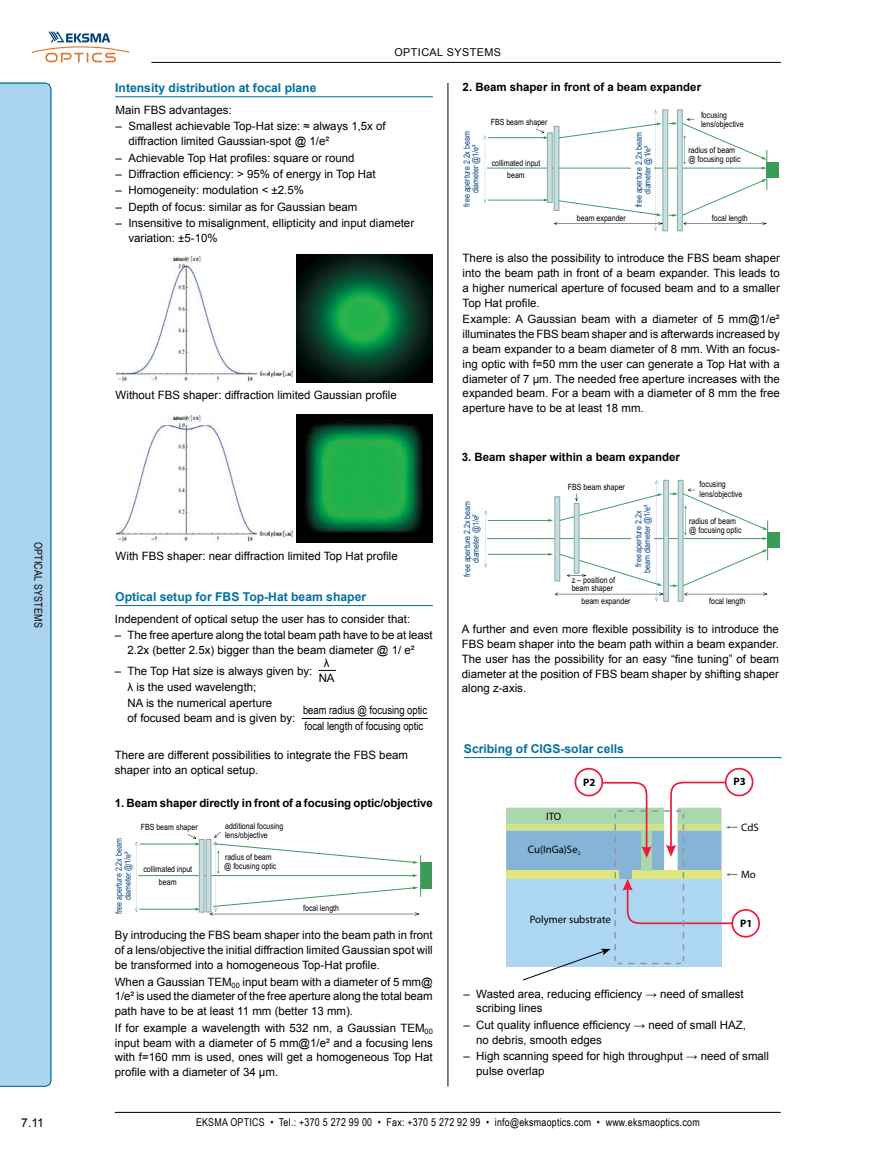
<style>
.page{position:relative;width:893px;height:1149px;background:#fff}
.page>*{position:absolute;margin:0;border:0;box-sizing:border-box;transform-origin:0 0}
.t1{font:700 12.15px "Arial";color:#006fa1}
.t2{font:12.15px "Arial";color:#000}
.t3{font:11.55px/14.9px "Arial";color:#000}
.t4{font:700 11.55px "Arial";color:#000}
.t5{font:11.55px/15.9px "Arial Narrow";color:#000}
.t6{font:10.8px "Arial Narrow";letter-spacing:.025em;color:#000}
.t7{font:10.8px "Myriad Pro";color:#000}
.t8{font:10.8px "Arial";letter-spacing:.04em;color:#000}
.t9{font:700 10.8px "Myriad Pro";color:#000}
.t10{font:8.55px/9.1px "Arial Narrow";color:#000}
.t11{font:8.55px/8.7px "Arial Narrow";color:#004282;text-align:center}
</style>
<div class="page">
<hr style="left:115px;top:1111px;width:666px;height:1px;background:#000">
<hr style="left:151px;top:62px;width:630px;height:1px;background:#000">
<svg style="left:32px;top:31px;width:97px;height:31px"></svg>
<div style="left:0;top:83px;width:51px;height:1003px;background:#aad3ef"></div>
<hr style="left:464px;top:757px;width:318px;height:1px;background:#006fa1">
<hr style="left:115px;top:605px;width:318px;height:1px;background:#006fa1">
<hr style="left:115px;top:96px;width:318px;height:1px;background:#006fa1">
<hr style="left:448px;top:83px;width:1px;height:1003px;background:#000">
<svg style="left:319px;top:670px;width:17px;height:1px"></svg>
<hr style="left:302px;top:718px;width:126px;height:1px;background:#000">
<img style="left:117px;top:256px;width:176px;height:126px">
<img style="left:297px;top:254px;width:136px;height:128px">
<img style="left:117px;top:415px;width:176px;height:127px">
<img style="left:297px;top:414px;width:136px;height:128px">
<div style="left:421px;top:862px;width:11px;height:26px;background:#3b9b58"></div>
<hr style="left:420px;top:854px;width:1px;height:42px;background:#3b9b58">
<svg style="left:135px;top:832px;width:284px;height:83px"></svg>
<div style="left:767px;top:162px;width:12px;height:16px;background:#3b9b58"></div>
<svg style="left:483px;top:110px;width:284px;height:121px"></svg>
<div style="left:631px;top:163px;width:23px;height:9px;background:#fff"></div>
<div style="left:768px;top:532px;width:12px;height:16px;background:#3b9b58"></div>
<svg style="left:484px;top:480px;width:284px;height:121px"></svg>
<div style="left:631px;top:533px;width:23px;height:10px;background:#fff"></div>
<svg style="left:732px;top:909px;width:27px;height:27px"></svg>
<div style="left:731px;top:908px;width:29px;height:29px;border:2px solid #ed1a3b;border-radius:50%"></div>
<div style="left:575px;top:767px;width:28px;height:29px;border:2px solid #ed1a3b;border-radius:50%"></div>
<div style="left:725px;top:767px;width:28px;height:29px;border:2px solid #ed1a3b;border-radius:50%"></div>
<svg style="left:506px;top:780px;width:246px;height:200px"></svg>
<p class="t1" style="left:115px;top:79px;width:203px">Intensity distribution at focal plane</p>
<p class="t8" style="left:394px;top:45px;width:106px">Optical Systems</p>
<p class="t4" style="left:463px;top:80px;width:240px">2. Beam shaper in front of a beam expander</p>
<p class="t6" style="left:46px;top:541px;width:86px;rotate:90deg">Optical Systems</p>
<p class="t3" style="left:116px;top:102px;width:118px">Main FBS advantages:</p>
<p class="t3" style="left:128px;top:119px;width:259px;text-indent:-13px">– Smallest achievable Top-Hat size: ≈ always 1,5x of diffraction limited Gaussian-spot @ 1/e²</p>
<p class="t3" style="left:116px;top:150px;width:240px">– Achievable Top Hat profiles: square or round</p>
<p class="t3" style="left:116px;top:166px;width:262px">– Diffraction efficiency: &gt; 95% of energy in Top Hat</p>
<p class="t3" style="left:116px;top:183px;width:190px">– Homogeneity: modulation &lt; ±2.5%</p>
<p class="t3" style="left:116px;top:199px;width:243px">– Depth of focus: similar as for Gaussian beam</p>
<p class="t3" style="left:128px;top:216px;width:287px;text-indent:-13px">– Insensitive to misalignment, ellipticity and input diameter variation: ±5-10%</p>
<p class="t3" style="left:116px;top:388px;width:283px">Without FBS shaper: diffraction limited Gaussian profile</p>
<p class="t3" style="left:116px;top:548px;width:284px">With FBS shaper: near diffraction limited Top Hat profile</p>
<p class="t1" style="left:115px;top:588px;width:252px">Optical setup for FBS Top-Hat beam shaper</p>
<p class="t3" style="left:115px;top:611px;width:297px">Independent of optical setup the user has to consider that:</p>
<p class="t3" style="left:115px;top:627px;width:319px;text-align:center">– The free aperture along the total beam path have to be at least<br>2.2x (better 2.5x) bigger than the beam diameter @ 1/ e²</p>
<p class="t3" style="left:115px;top:663px;width:199px">– The Top Hat size is always given by:</p>
<p class="t3" style="left:319px;top:656px;width:17px;line-height:14.4px;text-align:center">λ<br>NA</p>
<p class="t3" style="left:128px;top:678px;width:146px;line-height:16.4px">λ is the used wavelength;<br>NA is the numerical aperture</p>
<p class="t3" style="left:128px;top:710px;width:169px">of focused beam and is given by:</p>
<p class="t5" style="left:303px;top:701px;width:126px">beam radius @ focusing optic focal length of focusing optic</p>
<p class="t3" style="left:115px;top:747px;width:295px">There are different possibilities to integrate the FBS beam shaper into an optical setup.</p>
<p class="t4" style="left:115px;top:795px;width:319px">1. Beam shaper directly in front of a focusing optic/objective</p>
<p class="t11" style="left:115px;top:913px;width:77px;rotate:-90deg">free aperture 2.2x beam diameter @1/e²</p>
<p class="t10" style="left:141px;top:822px;width:58px">FBS beam shaper</p>
<p class="t10" style="left:143px;top:863px;width:50px;line-height:12.6px;text-align:center">collimated input beam</p>
<p class="t10" style="left:225px;top:822px;width:60px;line-height:8.6px">additional focusing lens/objective</p>
<p class="t10" style="left:224px;top:852px;width:54px">radius of beam @ focusing optic</p>
<p class="t10" style="left:303px;top:904px;width:38px">focal length</p>
<p class="t3" style="left:115px;top:927px;width:320px;text-align:justify">By introducing the FBS beam shaper into the beam path in front of a lens/objective the initial diffraction limited Gaussian spot will be transformed into a homogeneous Top-Hat profile.</p>
<p class="t3" style="left:115px;top:973px;width:320px;text-align:justify">When a Gaussian TEM<sub>00</sub> input beam with a diameter of 5 mm@ 1/e² is used the diameter of the free aperture along the total beam path have to be at least 11 mm (better 13 mm).</p>
<p class="t3" style="left:115px;top:1019px;width:320px;text-align:justify">If for example a wavelength with 532 nm, a Gaussian TEM<sub>00 </sub>input beam with a diameter of 5 mm@1/e² and a focusing lens with f=160 mm is used, ones will get a homogeneous Top Hat profile with a diameter of 34 μm.</p>
<p class="t11" style="left:463px;top:206px;width:77px;rotate:-90deg">free aperture 2.2x beam diameter @1/e²</p>
<p class="t10" style="left:491px;top:118px;width:58px">FBS beam shaper</p>
<p class="t10" style="left:492px;top:157px;width:50px;line-height:12.6px;text-align:center">collimated input beam</p>
<p class="t11" style="left:635px;top:207px;width:77px;rotate:-90deg">free aperture 2.2x beam diameter @1/e²</p>
<p class="t10" style="left:701px;top:111px;width:44px">focusing lens/objective</p>
<p class="t10" style="left:688px;top:146px;width:54px">radius of beam @ focusing optic</p>
<p class="t10" style="left:577px;top:214px;width:50px">beam expander</p>
<p class="t10" style="left:712px;top:214px;width:37px">focal length</p>
<p class="t3" style="left:463px;top:251px;width:319px;text-align:justify">There is also the possibility to introduce the FBS beam shaper into the beam path in front of a beam expander. This leads to a higher numerical aperture of focused beam and to a smaller Top Hat profile.</p>
<p class="t3" style="left:463px;top:312px;width:319px;text-align:justify">Example: A Gaussian beam with a diameter of 5 mm@1/e² illuminates the FBS beam shaper and is afterwards increased by a beam expander to a beam diameter of 8 mm. With an focus&shy;ing optic with f=50 mm the user can generate a Top Hat with a diameter of 7 μm. The needed free aperture increases with the expanded beam. For a beam with a diameter of 8 mm the free aperture have to be at least 18 mm.</p>
<p class="t4" style="left:462px;top:448px;width:220px">3. Beam shaper within a beam expander</p>
<p class="t11" style="left:464px;top:576px;width:77px;rotate:-90deg">free aperture 2.2x beam diameter @1/e²</p>
<p class="t10" style="left:568px;top:483px;width:59px">FBS beam shaper</p>
<p class="t10" style="left:572px;top:576px;width:45px;line-height:7.9px">z – position of beam shaper</p>
<p class="t11" style="left:635px;top:572px;width:70px;rotate:-90deg">free aperture 2.2x beam diameter @1/e²</p>
<p class="t10" style="left:700px;top:480px;width:44px">focusing lens/objective</p>
<p class="t10" style="left:689px;top:517px;width:54px">radius of beam @ focusing optic</p>
<p class="t10" style="left:581px;top:596px;width:51px">beam expander</p>
<p class="t10" style="left:709px;top:596px;width:38px">focal length</p>
<p class="t3" style="left:462px;top:621px;width:319px;text-align:justify">A further and even more flexible possibility is to introduce the FBS beam shaper into the beam path within a beam expander.<br>The user has the possibility for an easy “fine tuning” of beam diameter at the position of FBS beam shaper by shifting shaper along z-axis.</p>
<p class="t1" style="left:464px;top:740px;width:162px">Scribing of CIGS-solar cells</p>
<p class="t7" style="left:546px;top:811px;width:17px">ITO</p>
<p class="t9" style="left:583px;top:775px;width:14px">P2</p>
<p class="t9" style="left:734px;top:775px;width:14px">P3</p>
<p class="t7" style="left:528px;top:845px;width:54px">Cu(InGa)Se<sub>2</sub></p>
<p class="t7" style="left:530px;top:915px;width:83px">Polymer substrate</p>
<p class="t7" style="left:741px;top:822px;width:19px">CdS</p>
<p class="t7" style="left:741px;top:869px;width:16px">Mo</p>
<p class="t9" style="left:740px;top:916px;width:14px">P1</p>
<p class="t3" style="left:476px;top:985px;width:269px;text-indent:-13px">– Wasted area, reducing efficiency → need of smallest scribing lines</p>
<p class="t3" style="left:476px;top:1017px;width:271px;text-indent:-13px">– Cut quality influence efficiency → need of small HAZ, no debris, smooth edges</p>
<p class="t3" style="left:476px;top:1048px;width:294px;text-indent:-13px">– High scanning speed for high throughput → need of small pulse overlap</p>
<p class="t2" style="left:21px;top:1114px;width:24px">7.11</p>
<p class="t6" style="left:196px;top:1114px;width:505px">EKSMA OPTICS • Tel.: +370 5 272 99 00 • Fax: +370 5 272 92 99 • info@eksmaoptics.com • www.eksmaoptics.com</p>
</div>
